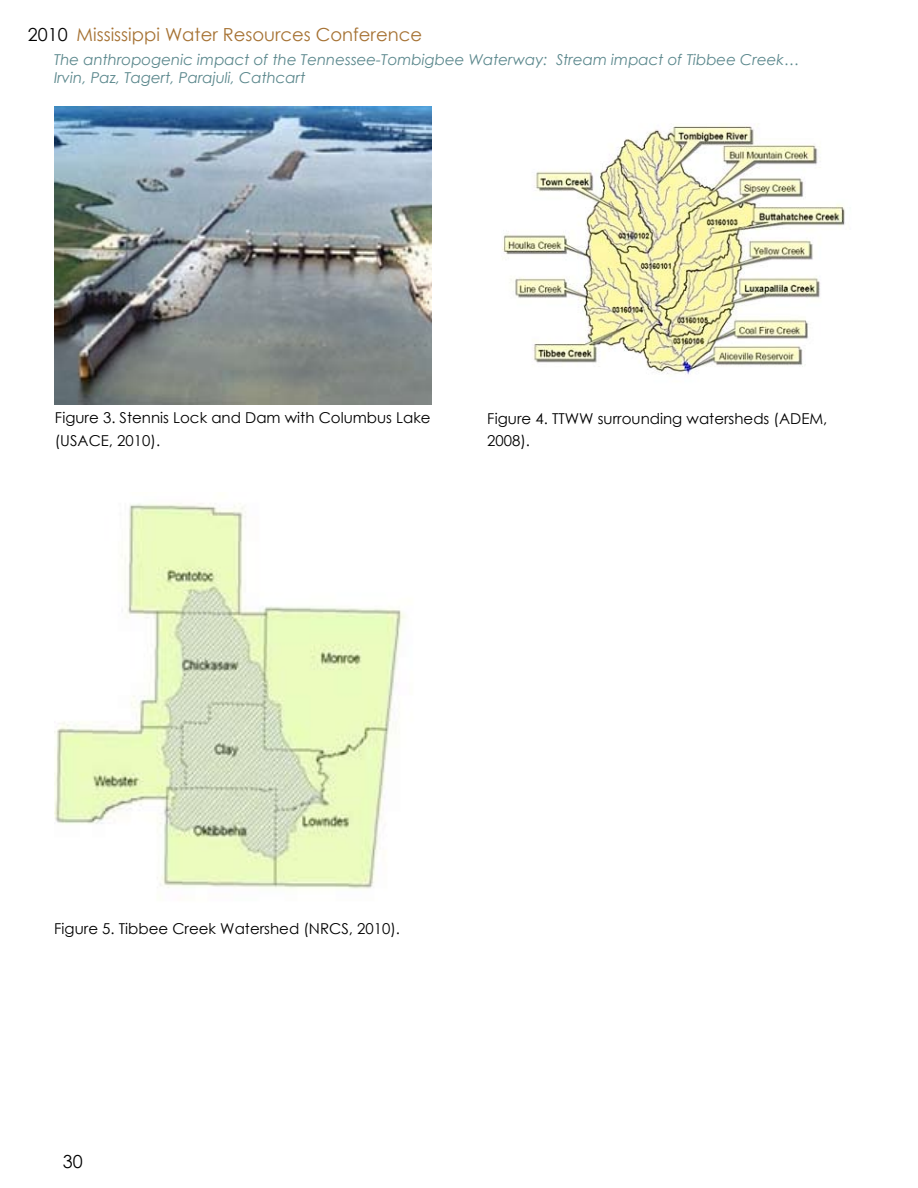
<style>
.page{position:relative;width:918px;height:1188px;background:#fff}
.page>*{position:absolute;margin:0;border:0;box-sizing:border-box;transform-origin:0 0}
.t1{font:18px "Century Gothic";color:#a67233}
.t2{font:18px "Century Gothic";color:#000}
.t3{font:15px/22.5px "Century Gothic";color:#000}
.t4{font:italic 15px/18px "Century Gothic";color:#5a878c}
.s1{color:#000}
</style>
<div class="page">
<img style="left:54px;top:106px;width:378px;height:299px">
<img style="left:502px;top:125px;width:343px;height:250px">
<img style="left:54px;top:503px;width:351px;height:386px">
<p class="t1" style="left:28px;top:21px;width:396px"><span class="s1">2010</span> Mississippi Water Resources Conference</p>
<p class="t4" style="left:54px;top:51px;width:747px">The anthropogenic impact of the Tennessee-Tombigbee Waterway: Stream impact of Tibbee Creek…<br>Irvin, Paz, Tagert, Parajuli, Cathcart</p>
<p class="t3" style="left:55px;top:406px;width:377px">Figure 3. Stennis Lock and Dam with Columbus Lake (USACE, 2010).</p>
<p class="t3" style="left:487px;top:407px;width:342px">Figure 4. TTWW surrounding watersheds (ADEM,<br>2008).</p>
<p class="t3" style="left:54px;top:917px;width:348px">Figure 5. Tibbee Creek Watershed (NRCS, 2010).</p>
<p class="t2" style="left:63px;top:1149px;width:21px">30</p>
</div>
